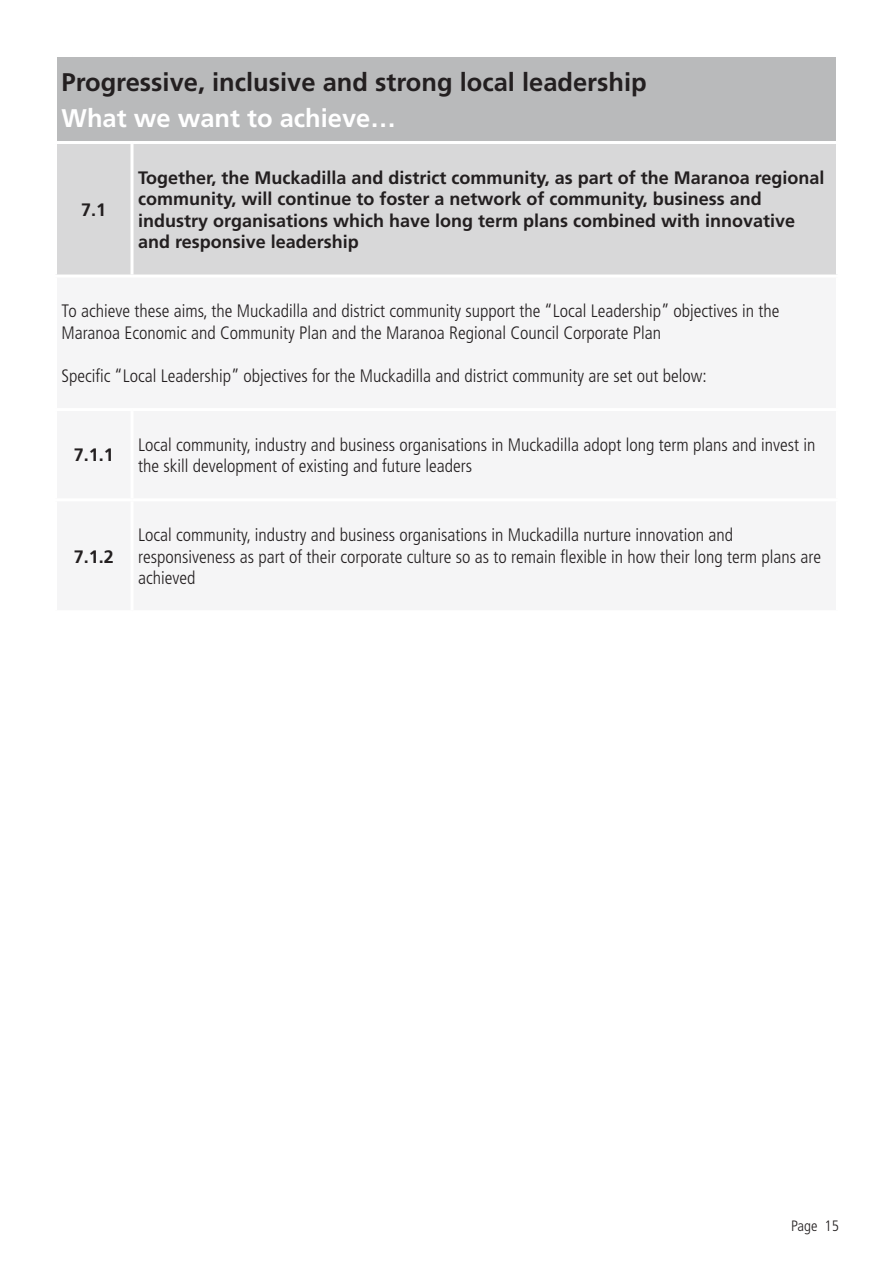
<style>
.page{position:relative;width:893px;height:1263px;background:#fff}
.page>*{position:absolute;margin:0;border:0;box-sizing:border-box;transform-origin:0 0}
.t1{font:700 25.5px "Frutiger LT Std";color:#231f20}
.t2{font:700 25.5px "Frutiger LT Std";color:#fff}
.t3{font:300 condensed 18px/21.6px "Frutiger LT Std";color:#231f20}
.t4{font:700 18px/21.6px "Frutiger LT Std";color:#231f20}
.t5{font:300 condensed 15px "Frutiger LT Std";color:#231f20}
</style>
<div class="page">
<div style="left:56px;top:56px;width:781px;height:86px;background:#b9babb"></div>
<div style="left:57px;top:144px;width:779px;height:131px;background:#d8d8d9"></div>
<hr style="left:54px;top:54px;width:78px;height:3px;background:#fff">
<hr style="left:54px;top:57px;width:3px;height:84px;background:#fff">
<hr style="left:132px;top:54px;width:707px;height:3px;background:#fff">
<hr style="left:836px;top:57px;width:3px;height:84px;background:#fff">
<hr style="left:54px;top:141px;width:78px;height:3px;background:#fff">
<hr style="left:132px;top:141px;width:707px;height:3px;background:#fff">
<svg style="left:130px;top:144px;width:4px;height:131px"></svg>
<p class="t1" style="left:62px;top:67px;width:587px">Progressive, inclusive and strong local leadership</p>
<p class="t2" style="left:62px;top:103px;width:336px">What we want to achieve…</p>
<p class="t4" style="left:81px;top:199px;width:27px">7.1</p>
<p class="t4" style="left:138px;top:167px;width:688px">Together, the Muckadilla and district community, as part of the Maranoa regional community, will continue to foster a network of community, business and industry organisations which have long term plans combined with innovative and responsive leadership</p>
<p class="t3" style="left:62px;top:300px;width:719px">To achieve these aims, the Muckadilla and district community support the “Local Leadership” objectives in the<br>Maranoa Economic and Community Plan and the Maranoa Regional Council Corporate Plan</p>
<p class="t3" style="left:62px;top:365px;width:647px">Specific “Local Leadership” objectives for the Muckadilla and district community are set out below:</p>
<p class="t4" style="left:74px;top:444px;width:42px">7.1.1</p>
<p class="t3" style="left:138px;top:434px;width:679px">Local community, industry and business organisations in Muckadilla adopt long term plans and invest in the skill development of existing and future leaders</p>
<p class="t4" style="left:74px;top:545px;width:42px">7.1.2</p>
<p class="t3" style="left:138px;top:524px;width:685px">Local community, industry and business organisations in Muckadilla nurture innovation and responsiveness as part of their corporate culture so as to remain flexible in how their long term plans are achieved</p>
<p class="t5" style="left:791px;top:1217px;width:49px">Page 15</p>
</div>
